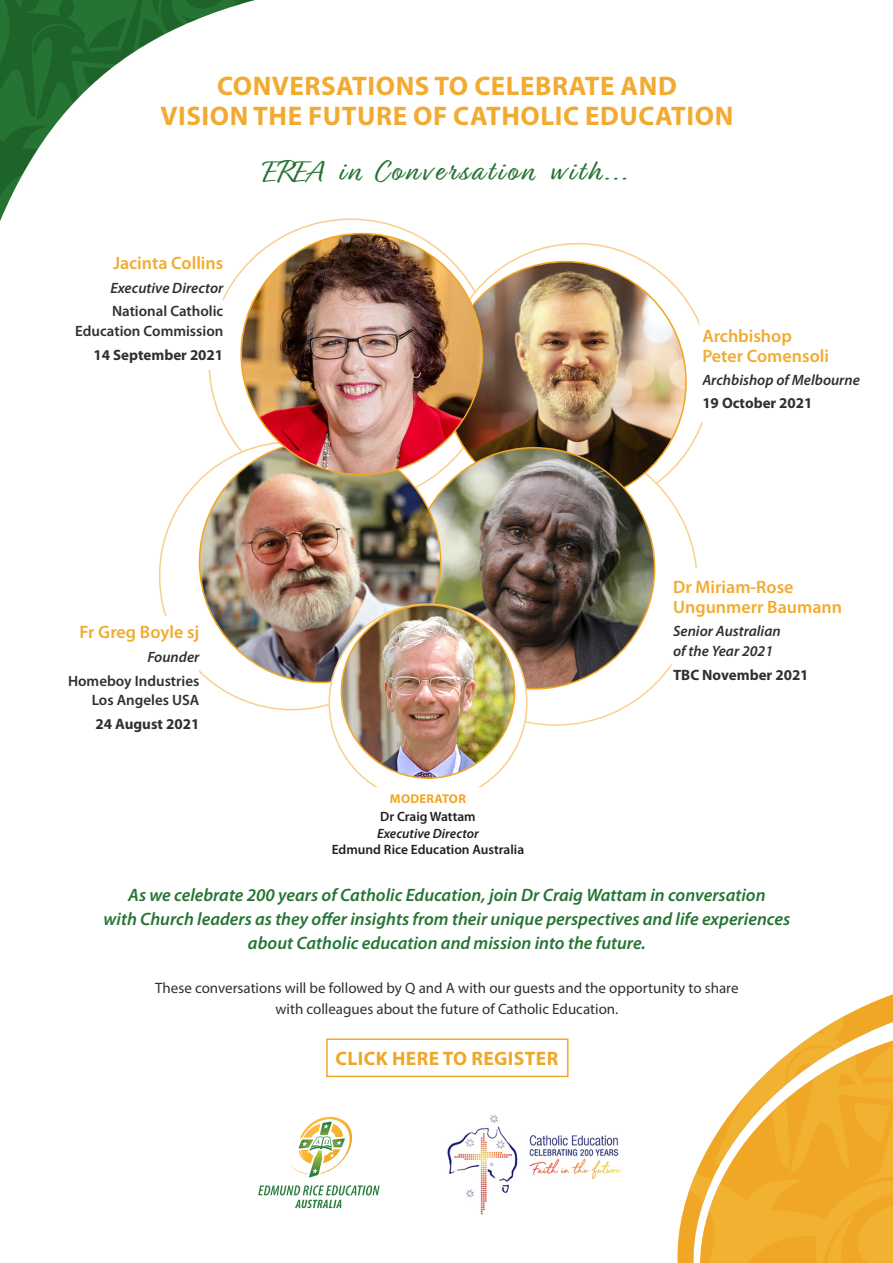
<style>
.page{position:relative;width:893px;height:1263px;background:#fff}
.page>*{position:absolute;margin:0;border:0;box-sizing:border-box;transform-origin:0 0}
.t1{font:30px "Relation";letter-spacing:.1em;color:#267434}
.t2{font:700 27px/30px "Myriad Pro";letter-spacing:.02em;color:#f2ab30;text-align:center}
.t3{font:700 19.5px "Myriad Pro";letter-spacing:.02em;color:#f1a726}
.t4{font:italic 600 18px/24px "Myriad Pro";color:#267434;text-align:center}
.t5{font:600 18px/19.5px "Myriad Pro";color:#f2ab30}
.t6{font:15px/21px "Myriad Pro";color:#312f30;text-align:center}
.t7{font:italic 600 15px/23.1px "Myriad Pro";color:#312f30}
.t8{font:600 15px/19.5px "Myriad Pro";color:#312f30;text-align:right}
.t9{font:700 15px "Myriad Pro";color:#312f30}
.t10{font:600 13.5px "Myriad Pro";color:#231f20}
.t11{font:italic 600 13.5px "Myriad Pro";color:#231f20}
.t12{font:700 12.75px "Myriad Pro";letter-spacing:.02em;color:#f1a726}
.s1{font-weight:700;font-style:normal}
</style>
<div class="page">
<img style="left:319px;top:1117px;width:21px;height:2px">
<svg style="left:258px;top:1119px;width:122px;height:89px"></svg>
<img style="left:447px;top:1115px;width:98px;height:100px">
<svg style="left:241px;top:218px;width:142px;height:52px"></svg>
<svg style="left:0;top:0;width:255px;height:221px"></svg>
<div style="left:326px;top:1038px;width:243px;height:39px;border:2px solid #f1a726"></div>
<img style="left:445px;top:262px;width:241px;height:241px;border-radius:121px">
<img style="left:413px;top:448px;width:242px;height:241px;border-radius:121px">
<img style="left:199px;top:441px;width:242px;height:241px;border-radius:121px">
<svg style="left:329px;top:604px;width:198px;height:198px"></svg>
<img style="left:241px;top:234px;width:241px;height:241px;border-radius:121px">
<div style="left:328px;top:789px;width:200px;height:71px;background:#fff"></div>
<img style="left:341px;top:605px;width:174px;height:173px;border-radius:87px">
<svg style="left:545px;top:1038px;width:77px;height:142px"></svg>
<svg style="left:677px;top:994px;width:216px;height:269px"></svg>
<div style="left:534px;top:1181px;width:77px;height:15px;background:#fff"></div>
<p class="t2" style="left:160px;top:70px;width:574px">CONVERSATIONS TO CELEBRATE AND<br>VISION THE FUTURE OF CATHOLIC EDUCATION</p>
<p class="t5" style="left:113px;top:252px;width:112px">Jacinta Collins</p>
<p class="t7" style="left:110px;top:276px;width:114px">Executive Director</p>
<p class="t8" style="left:75px;top:301px;width:150px">National Catholic<br>Education Commission</p>
<p class="t9" style="left:93px;top:345px;width:131px">14 September 2021</p>
<p class="t1" style="left:265px;top:154px;width:366px">EREA in Conversation with…</p>
<p class="t5" style="left:702px;top:326px;width:128px">Archbishop<br>Peter Comensoli</p>
<p class="t7" style="left:702px;top:368px;width:159px">Archbishop of Melbourne<br><span class="s1">19 October 2021</span></p>
<p class="t5" style="left:79px;top:622px;width:121px">Fr Greg Boyle sj</p>
<p class="t7" style="left:147px;top:645px;width:54px">Founder</p>
<p class="t8" style="left:68px;top:671px;width:133px">Homeboy Industries<br>Los Angeles USA</p>
<p class="t9" style="left:95px;top:714px;width:105px">24 August 2021</p>
<p class="t12" style="left:390px;top:791px;width:77px">MODERATOR</p>
<p class="t10" style="left:380px;top:808px;width:97px">Dr Craig Wattam</p>
<p class="t11" style="left:377px;top:825px;width:103px">Executive Director</p>
<p class="t10" style="left:332px;top:841px;width:194px">Edmund Rice Education Australia</p>
<p class="t5" style="left:673px;top:577px;width:171px">Dr Miriam-Rose<br>Ungunmerr Baumann</p>
<p class="t7" style="left:673px;top:621px;width:109px;line-height:19.5px">Senior Australian of the Year 2021</p>
<p class="t9" style="left:673px;top:665px;width:137px">TBC November 2021</p>
<p class="t4" style="left:104px;top:882px;width:688px">As we celebrate 200 years of Catholic Education, join Dr Craig Wattam in conversation<br>with Church leaders as they offer insights from their unique perspectives and life experiences about Catholic education and mission into the future.</p>
<p class="t6" style="left:155px;top:977px;width:585px">These conversations will be followed by Q and A with our guests and the opportunity to share with colleagues about the future of Catholic Education.</p>
<p class="t3" style="left:336px;top:1045px;width:224px">CLICK HERE TO REGISTER</p>
</div>
